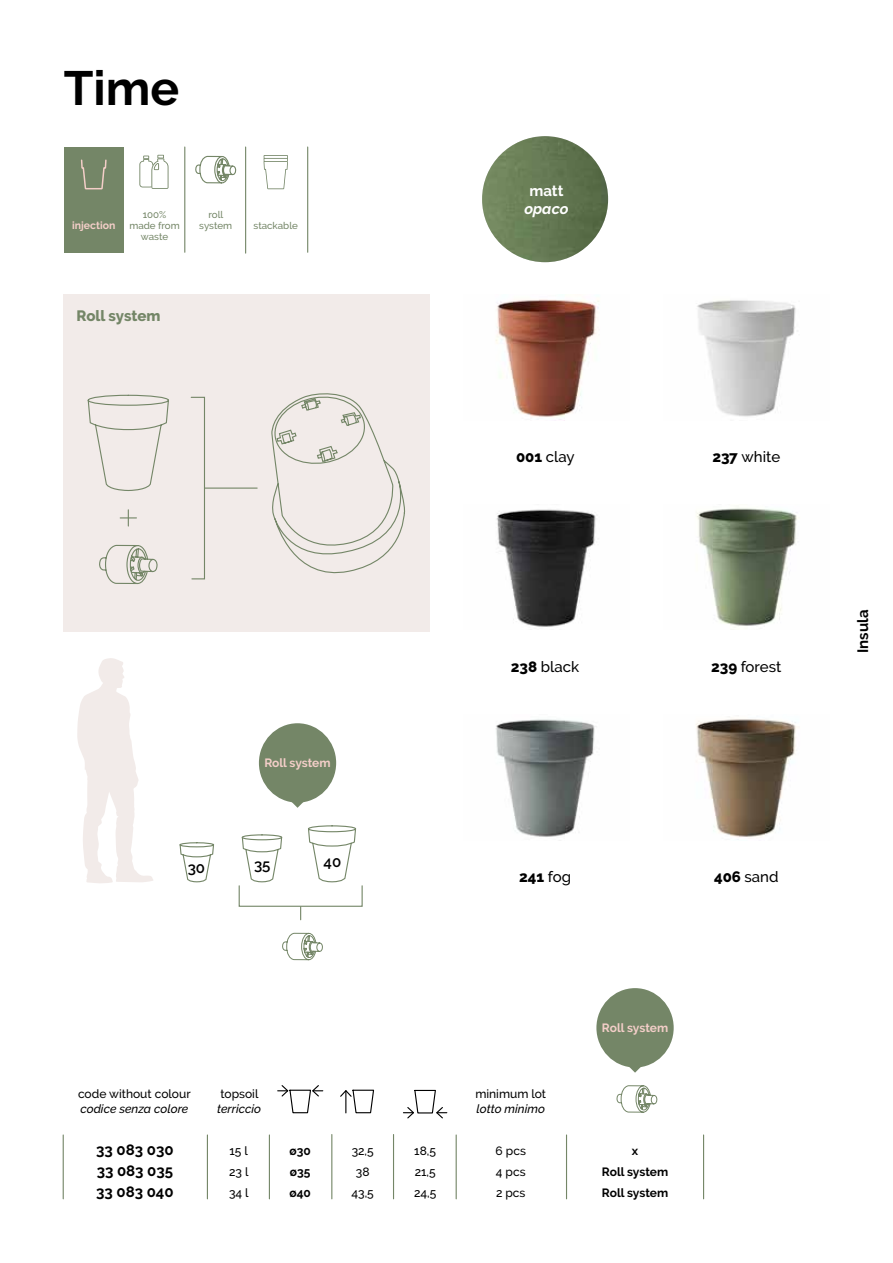
<style>
.page{position:relative;width:893px;height:1263px;background:#fff}
.page>*{position:absolute;margin:0;border:0;box-sizing:border-box;transform-origin:0 0}
.t1{font:700 48px "Raleway";color:#000}
.t2{font:500 15px "Raleway";color:#000}
.t3{font:700 15px/21px "Raleway";color:#000;text-align:justify}
.t4{font:800 15px "Raleway";letter-spacing:-.005em;color:#748667}
.t5{font:600 15px "Raleway";color:#000}
.t6{font:800 15px "Raleway";color:#000}
.t7{font:italic 700 15px "Raleway";color:#fff}
.t8{font:700 15px "Raleway";color:#fff}
.t9{font:500 12px/21px "Raleway";color:#000;text-align:justify}
.t10{font:italic 500 12px "Raleway";color:#000}
.t11{font:700 12px/21px "Raleway";color:#000;text-align:justify}
.t12{font:700 12px "Raleway";letter-spacing:-.005em;color:#f3cec8}
.t13{font:700 10.5px "Raleway";color:#f3cec8}
.t14{font:500 9.75px/11.2px "Raleway";color:#748667;text-align:center}
.s1{font-weight:800}
.s2{font-weight:500}
</style>
<div class="page">
<div style="left:63px;top:294px;width:366px;height:337px;background:#f2ebe9"></div>
<hr style="left:207px;top:1135px;width:1px;height:64px;background:#748667">
<hr style="left:63px;top:1135px;width:1px;height:64px;background:#748667">
<hr style="left:269px;top:1135px;width:1px;height:64px;background:#748667">
<hr style="left:456px;top:1135px;width:1px;height:64px;background:#748667">
<hr style="left:566px;top:1135px;width:1px;height:64px;background:#748667">
<hr style="left:703px;top:1135px;width:1px;height:64px;background:#748667">
<hr style="left:393px;top:1134px;width:1px;height:65px;background:#748667">
<hr style="left:331px;top:1134px;width:1px;height:65px;background:#748667">
<svg style="left:278px;top:1085px;width:45px;height:29px"></svg>
<svg style="left:340px;top:1089px;width:35px;height:25px"></svg>
<svg style="left:403px;top:1089px;width:44px;height:30px"></svg>
<svg style="left:77px;top:658px;width:76px;height:225px"></svg>
<img style="left:482px;top:136px;width:126px;height:126px;border-radius:63px">
<img style="left:495px;top:299px;width:104px;height:121px">
<img style="left:496px;top:509px;width:100px;height:118px">
<img style="left:496px;top:719px;width:101px;height:118px">
<img style="left:697px;top:300px;width:99px;height:117px">
<img style="left:696px;top:507px;width:102px;height:123px">
<img style="left:696px;top:719px;width:101px;height:121px">
<svg style="left:195px;top:155px;width:42px;height:29px"></svg>
<svg style="left:99px;top:544px;width:59px;height:40px"></svg>
<svg style="left:87px;top:394px;width:82px;height:97px"></svg>
<svg style="left:271px;top:393px;width:135px;height:181px"></svg>
<svg style="left:120px;top:510px;width:16px;height:16px"></svg>
<svg style="left:190px;top:396px;width:15px;height:184px"></svg>
<hr style="left:205px;top:487px;width:52px;height:2px;background:#748667">
<div style="left:64px;top:147px;width:59px;height:105px;background:#748667"></div>
<hr style="left:245px;top:147px;width:1px;height:106px;background:#748667">
<hr style="left:307px;top:147px;width:1px;height:105px;background:#748667">
<hr style="left:184px;top:147px;width:1px;height:105px;background:#748667">
<svg style="left:81px;top:159px;width:26px;height:31px"></svg>
<svg style="left:264px;top:155px;width:24px;height:34px"></svg>
<svg style="left:139px;top:155px;width:30px;height:34px"></svg>
<svg style="left:179px;top:842px;width:35px;height:41px"></svg>
<svg style="left:241px;top:834px;width:42px;height:49px"></svg>
<svg style="left:308px;top:825px;width:49px;height:58px"></svg>
<div style="left:596px;top:988px;width:78px;height:79px;background:#748667;border-radius:50%"></div>
<svg style="left:629px;top:1067px;width:12px;height:6px"></svg>
<svg style="left:616px;top:1085px;width:42px;height:28px"></svg>
<div style="left:239px;top:885px;width:124px;height:22px;border:1px solid #748667"></div>
<svg style="left:300px;top:907px;width:1px;height:13px"></svg>
<svg style="left:282px;top:932px;width:41px;height:28px"></svg>
<div style="left:259px;top:723px;width:77px;height:80px;background:#748667;border-radius:50%"></div>
<svg style="left:291px;top:802px;width:13px;height:6px"></svg>
<h1 class="t1" style="left:64px;top:61px;width:117px">Time</h1>
<p class="t8" style="left:529px;top:182px;width:36px">matt</p>
<p class="t14" style="left:208px;top:209px;width:16px">roll</p>
<p class="t7" style="left:524px;top:200px;width:46px">opaco</p>
<p class="t14" style="left:199px;top:220px;width:34px">system</p>
<p class="t14" style="left:129px;top:209px;width:52px">100% made from waste</p>
<p class="t13" style="left:72px;top:219px;width:45px">injection</p>
<p class="t14" style="left:254px;top:220px;width:46px">stackable</p>
<p class="t4" style="left:77px;top:307px;width:85px">Roll system</p>
<p class="t2" style="left:516px;top:448px;width:60px"><span class="s1">001</span> clay</p>
<p class="t2" style="left:712px;top:448px;width:69px"><span class="s1">237</span> white</p>
<p class="t5" style="left:188px;top:859px;width:19px">30</p>
<p class="t12" style="left:264px;top:756px;width:68px">Roll system</p>
<p class="t5" style="left:254px;top:856px;width:18px">35</p>
<p class="t5" style="left:324px;top:853px;width:19px">40</p>
<p class="t2" style="left:511px;top:658px;width:70px"><span class="s1">238</span> black</p>
<p class="t6" style="left:519px;top:868px;width:54px">241 <span class="s2">fog</span></p>
<p class="t2" style="left:711px;top:658px;width:72px"><span class="s1">239</span> forest</p>
<p class="t2" style="left:714px;top:868px;width:66px"><span class="s1">406</span> sand</p>
<p class="t9" style="left:78px;top:1083px;width:114px">code without colour</p>
<p class="t10" style="left:80px;top:1102px;width:109px">codice senza colore</p>
<p class="t3" style="left:96px;top:1139px;width:79px">33 083 030<br>33 083 035<br>33 083 040</p>
<p class="t9" style="left:220px;top:1083px;width:40px">topsoil</p>
<p class="t10" style="left:217px;top:1102px;width:46px">terriccio</p>
<p class="t9" style="left:475px;top:1083px;width:72px">minimum lot</p>
<p class="t10" style="left:477px;top:1102px;width:70px">lotto minimo</p>
<p class="t9" style="left:229px;top:1140px;width:21px">15 l 23 l 34 l</p>
<p class="t9" style="left:414px;top:1140px;width:24px">18,5<br>21,5<br>24,5</p>
<p class="t9" style="left:496px;top:1140px;width:32px">6 pcs 4 pcs 2 pcs</p>
<p class="t11" style="left:289px;top:1140px;width:23px">ø30 ø35 ø40</p>
<p class="t9" style="left:352px;top:1140px;width:24px;text-align:center">32,5<br>38<br>43,5</p>
<p class="t12" style="left:602px;top:1021px;width:68px">Roll system</p>
<p class="t11" style="left:602px;top:1140px;width:68px;text-align:center">x<br>Roll system<br>Roll system</p>
<p class="t3" style="left:852px;top:653px;width:45px;rotate:-90deg">Insula</p>
</div>
